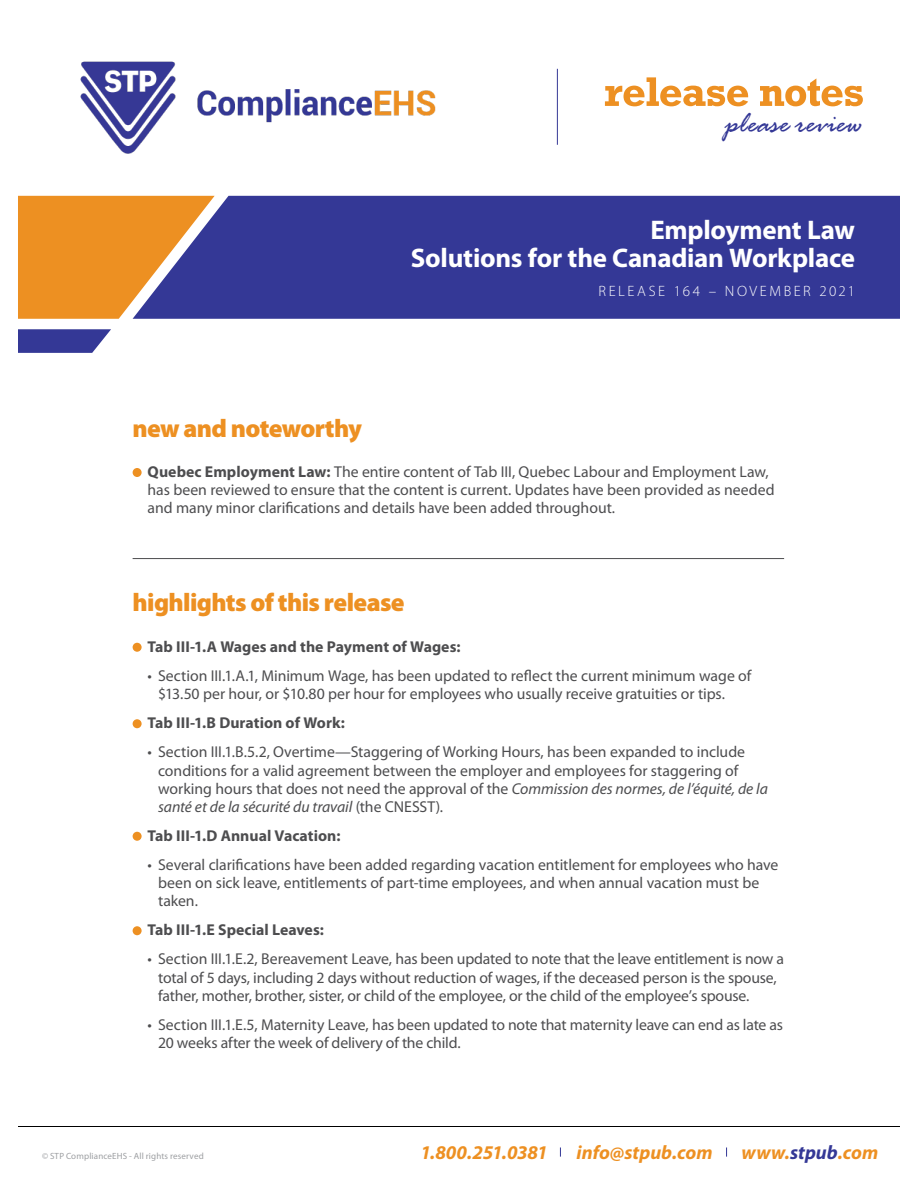
<style>
.page{position:relative;width:918px;height:1188px;background:#fff}
.page>*{position:absolute;margin:0;border:0;box-sizing:border-box;transform-origin:0 0}
.t1{font:italic 31.5px "Rage";color:#343896}
.t2{font:700 27px/28.5px "Myriad Pro";letter-spacing:-.01em;color:#fff;text-align:right}
.t3{font:900 25.5px "Myriad Pro";letter-spacing:-.025em;color:#ed9022}
.t4{font:italic 700 19.5px "Myriad Pro";color:#ed9022}
.t5{font:15.75px/18px "Myriad Pro";letter-spacing:-.005em;color:#4d4d4f}
.t6{font:700 15.75px "Myriad Pro";color:#4d4d4f}
.t7{font:300 15px "Myriad Pro";letter-spacing:.17em;color:#fff}
.t8{font:9px "Myriad Pro";letter-spacing:.015em;color:#9d9fa2}
.s1{font-weight:700}
.s2{font-style:italic}
.s3{color:#343896}
</style>
<div class="page">
<svg style="left:18px;top:329px;width:93px;height:24px"></svg>
<div style="left:215px;top:196px;width:685px;height:123px;background:#343896"></div>
<svg style="left:18px;top:196px;width:197px;height:123px"></svg>
<hr style="left:557px;top:69px;width:1px;height:76px;background:#343896">
<svg style="left:605px;top:77px;width:258px;height:29px"></svg>
<hr style="left:18px;top:1126px;width:882px;height:1px;background:#000">
<img style="left:80px;top:61px;width:356px;height:93px">
<hr style="left:133px;top:558px;width:651px;height:1px;background:#4d4d4f">
<div style="left:133px;top:468px;width:9px;height:9px;background:#ed9022;border-radius:50%"></div>
<div style="left:133px;top:643px;width:9px;height:9px;background:#ed9022;border-radius:50%"></div>
<div style="left:133px;top:719px;width:9px;height:9px;background:#ed9022;border-radius:50%"></div>
<div style="left:133px;top:832px;width:9px;height:9px;background:#ed9022;border-radius:50%"></div>
<div style="left:133px;top:926px;width:9px;height:9px;background:#ed9022;border-radius:50%"></div>
<h1 class="t1" style="left:725px;top:106px;width:139px">please review</h1>
<h2 class="t2" style="left:411px;top:215px;width:446px">Employment Law<br>Solutions for the Canadian Workplace</h2>
<p class="t7" style="left:599px;top:283px;width:258px">RELEASE 164 – NOVEMBER 2021</p>
<h3 class="t3" style="left:133px;top:413px;width:231px">new and noteworthy</h3>
<p class="t5" style="left:148px;top:462px;width:629px"><span class="s1">Quebec Employment Law:</span> The entire content of Tab III, Quebec Labour and Employment Law, has been reviewed to ensure that the content is current. Updates have been provided as needed and many minor clarifications and details have been added throughout.</p>
<h3 class="t3" style="left:133px;top:588px;width:273px">highlights of this release</h3>
<p class="t6" style="left:148px;top:636px;width:314px">Tab III-1.A Wages and the Payment of Wages:</p>
<p class="t5" style="left:158px;top:666px;width:595px;text-indent:-11px">• Section III.1.A.1, Minimum Wage, has been updated to reflect the current minimum wage of $13.50 per hour, or $10.80 per hour for employees who usually receive gratuities or tips.</p>
<p class="t6" style="left:148px;top:713px;width:199px">Tab III-1.B Duration of Work:</p>
<p class="t5" style="left:158px;top:743px;width:611px;text-indent:-11px">• Section III.1.B.5.2, Overtime—Staggering of Working Hours, has been expanded to include conditions for a valid agreement between the employer and employees for staggering of working hours that does not need the approval of the <span class="s2">Commission des normes, de l’équité, de la santé et de la sécurité du travail</span> (the CNESST).</p>
<p class="t6" style="left:148px;top:825px;width:194px">Tab III-1.D Annual Vacation:</p>
<p class="t5" style="left:158px;top:855px;width:622px;text-indent:-11px">• Several clarifications have been added regarding vacation entitlement for employees who have been on sick leave, entitlements of part-time employees, and when annual vacation must be taken.</p>
<p class="t6" style="left:148px;top:920px;width:178px">Tab III-1.E Special Leaves:</p>
<p class="t5" style="left:158px;top:950px;width:627px;text-indent:-11px">• Section III.1.E.2, Bereavement Leave, has been updated to note that the leave entitlement is now a total of 5 days, including 2 days without reduction of wages, if the deceased person is the spouse, father, mother, brother, sister, or child of the employee, or the child of the employee’s spouse.</p>
<p class="t5" style="left:158px;top:1015px;width:626px;text-indent:-11px">• Section III.1.E.5, Maternity Leave, has been updated to note that maternity leave can end as late as<br>20 weeks after the week of delivery of the child.</p>
<p class="t8" style="left:42px;top:1150px;width:163px">© STP ComplianceEHS - All rights reserved</p>
<p class="t4" style="left:420px;top:1140px;width:129px">1.800.251.0381</p>
<p class="t4" style="left:576px;top:1140px;width:138px">info@stpub.com</p>
<p class="t4" style="left:742px;top:1140px;width:138px">www.<span class="s3">stpub</span>.com</p>
</div>
